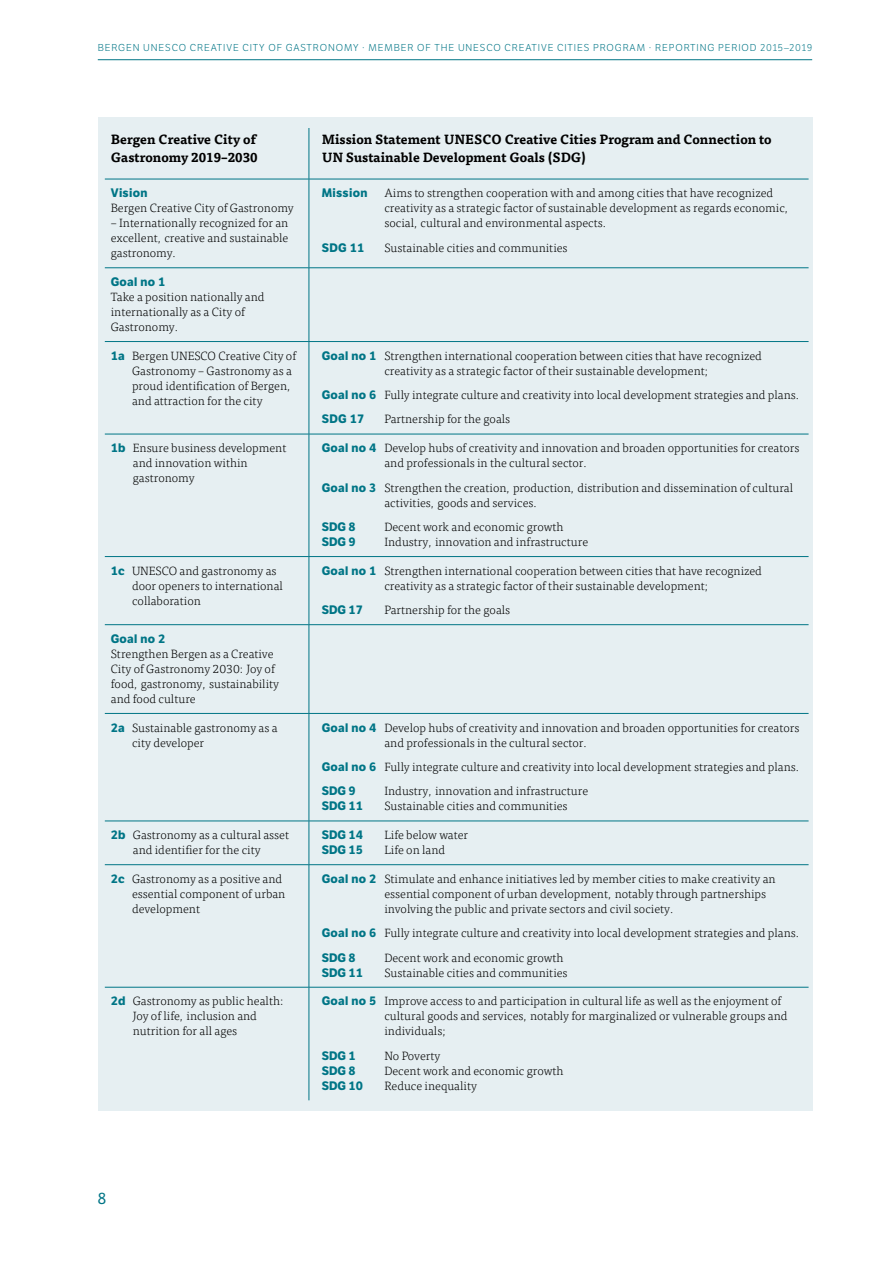
<style>
.page{position:relative;width:893px;height:1263px;background:#fff}
.page>*{position:absolute;margin:0;border:0;box-sizing:border-box;transform-origin:0 0}
.t1{font:15.75px "LFT Etica";color:#007586}
.t2{font:700 13.2px/18.8px "Tisa Pro";color:#000}
.t3{font:300 12px/15px "Tisa Pro";color:#000}
.t4{font:700 12px "LFT Etica";color:#007586}
.t5{font:700 12px "LFT Etica";letter-spacing:.025em;color:#007586}
.t6{font:300 9.75px "LFT Etica";letter-spacing:.09em;color:#007586}
.s1{font-family:"LFT Etica";font-weight:700;color:#007586}
</style>
<div class="page">
<div style="left:98px;top:117px;width:714px;height:993px;background:#e6eff2"></div>
<hr style="left:105px;top:179px;width:204px;height:1px;background:#007586">
<hr style="left:309px;top:179px;width:500px;height:1px;background:#007586">
<hr style="left:105px;top:434px;width:204px;height:1px;background:#007586">
<hr style="left:309px;top:434px;width:500px;height:1px;background:#007586">
<hr style="left:105px;top:556px;width:204px;height:1px;background:#007586">
<hr style="left:309px;top:556px;width:500px;height:1px;background:#007586">
<hr style="left:105px;top:624px;width:204px;height:1px;background:#007586">
<hr style="left:309px;top:624px;width:500px;height:1px;background:#007586">
<hr style="left:105px;top:713px;width:204px;height:1px;background:#007586">
<hr style="left:309px;top:713px;width:500px;height:1px;background:#007586">
<hr style="left:105px;top:821px;width:204px;height:1px;background:#007586">
<hr style="left:309px;top:821px;width:500px;height:1px;background:#007586">
<hr style="left:105px;top:864px;width:204px;height:1px;background:#007586">
<hr style="left:309px;top:864px;width:500px;height:1px;background:#007586">
<hr style="left:105px;top:987px;width:204px;height:1px;background:#007586">
<hr style="left:309px;top:987px;width:500px;height:1px;background:#007586">
<hr style="left:309px;top:128px;width:1px;height:51px;background:#007586">
<hr style="left:309px;top:179px;width:1px;height:89px;background:#007586">
<hr style="left:309px;top:268px;width:1px;height:73px;background:#007586">
<hr style="left:309px;top:342px;width:1px;height:92px;background:#007586">
<hr style="left:309px;top:434px;width:1px;height:122px;background:#007586">
<hr style="left:309px;top:557px;width:1px;height:67px;background:#007586">
<hr style="left:309px;top:625px;width:1px;height:88px;background:#007586">
<hr style="left:309px;top:714px;width:1px;height:107px;background:#007586">
<hr style="left:309px;top:821px;width:1px;height:43px;background:#007586">
<hr style="left:309px;top:865px;width:1px;height:122px;background:#007586">
<hr style="left:309px;top:987px;width:1px;height:113px;background:#007586">
<hr style="left:105px;top:267px;width:204px;height:1px;background:#007586">
<hr style="left:309px;top:267px;width:500px;height:1px;background:#007586">
<hr style="left:105px;top:341px;width:204px;height:1px;background:#007586">
<hr style="left:309px;top:341px;width:500px;height:1px;background:#007586">
<hr style="left:98px;top:59px;width:714px;height:1px;background:#007586">
<p class="t6" style="left:98px;top:42px;width:716px">BERGEN UNESCO CREATIVE CITY OF GASTRONOMY · MEMBER OF THE UNESCO CREATIVE CITIES PROGRAM · REPORTING PERIOD 2015–2019</p>
<p class="t2" style="left:111px;top:129px;width:148px">Bergen Creative City of<br>Gastronomy 2019–2030</p>
<p class="t2" style="left:322px;top:129px;width:452px">Mission Statement UNESCO Creative Cities Program and Connection to<br>UN Sustainable Development Goals (SDG)</p>
<p class="t4" style="left:111px;top:186px;width:38px">Vision</p>
<p class="t3" style="left:111px;top:200px;width:185px">Bergen Creative City of Gastronomy</p>
<p class="t3" style="left:111px;top:215px;width:179px;text-align:justify">– Internationally recognized for an excellent, creative and sustainable gastronomy.</p>
<p class="t5" style="left:322px;top:186px;width:47px">Mission</p>
<p class="t3" style="left:384px;top:185px;width:406px">Aims to strengthen cooperation with and among cities that have recognized creativity as a strategic factor of sustainable development as regards economic, social, cultural and environmental aspects.</p>
<p class="t4" style="left:322px;top:240px;width:44px">SDG 11</p>
<p class="t3" style="left:384px;top:239px;width:185px">Sustainable cities and communities</p>
<p class="t4" style="left:111px;top:274px;width:56px">Goal no 1</p>
<p class="t3" style="left:111px;top:289px;width:155px">Take a position nationally and internationally as a City of<br>Gastronomy.</p>
<p class="t3" style="left:132px;top:347px;width:166px;text-indent:-21px"><span class="s1">1a</span> Bergen UNESCO Creative City of<br>Gastronomy – Gastronomy as a proud identification of Bergen, and attraction for the city</p>
<p class="t3" style="left:384px;top:347px;width:379px;text-indent:-63px"><span class="s1">Goal no 1</span> Strengthen international cooperation between cities that have recognized creativity as a strategic factor of their sustainable development;</p>
<p class="t3" style="left:322px;top:387px;width:480px"><span class="s1">Goal no 6</span> Fully integrate culture and creativity into local development strategies and plans.</p>
<p class="t4" style="left:322px;top:412px;width:44px">SDG 17</p>
<p class="t3" style="left:384px;top:411px;width:127px">Partnership for the goals</p>
<p class="t3" style="left:133px;top:440px;width:155px;text-indent:-22px"><span class="s1">1b</span> Ensure business development and innovation within gastronomy</p>
<p class="t3" style="left:384px;top:440px;width:416px;text-indent:-63px"><span class="s1">Goal no 4</span> Develop hubs of creativity and innovation and broaden opportunities for creators and professionals in the cultural sector.</p>
<p class="t3" style="left:384px;top:479px;width:410px;text-indent:-63px"><span class="s1">Goal no 3</span> Strengthen the creation, production, distribution and dissemination of cultural activities, goods and services.</p>
<p class="t4" style="left:322px;top:519px;width:36px">SDG 8</p>
<p class="t3" style="left:384px;top:519px;width:181px">Decent work and economic growth</p>
<p class="t4" style="left:322px;top:534px;width:36px">SDG 9</p>
<p class="t3" style="left:384px;top:534px;width:205px">Industry, innovation and infrastructure</p>
<p class="t3" style="left:132px;top:562px;width:152px;text-indent:-21px"><span class="s1">1c</span> UNESCO and gastronomy as door openers to international collaboration</p>
<p class="t3" style="left:384px;top:562px;width:379px;text-indent:-63px"><span class="s1">Goal no 1</span> Strengthen international cooperation between cities that have recognized creativity as a strategic factor of their sustainable development;</p>
<p class="t4" style="left:322px;top:602px;width:43px">SDG 17</p>
<p class="t3" style="left:384px;top:602px;width:127px">Partnership for the goals</p>
<p class="t4" style="left:111px;top:631px;width:56px">Goal no 2</p>
<p class="t3" style="left:111px;top:645px;width:170px">Strengthen Bergen as a Creative<br>City of Gastronomy 2030: Joy of food, gastronomy, sustainability and food culture</p>
<p class="t3" style="left:132px;top:719px;width:147px;text-indent:-21px"><span class="s1">2a</span> Sustainable gastronomy as a city developer</p>
<p class="t3" style="left:384px;top:719px;width:416px;text-indent:-63px"><span class="s1">Goal no 4</span> Develop hubs of creativity and innovation and broaden opportunities for creators and professionals in the cultural sector.</p>
<p class="t3" style="left:322px;top:759px;width:480px"><span class="s1">Goal no 6</span> Fully integrate culture and creativity into local development strategies and plans.</p>
<p class="t4" style="left:322px;top:784px;width:36px">SDG 9</p>
<p class="t3" style="left:384px;top:783px;width:205px">Industry, innovation and infrastructure</p>
<p class="t4" style="left:322px;top:799px;width:43px">SDG 11</p>
<p class="t3" style="left:384px;top:798px;width:185px">Sustainable cities and communities</p>
<p class="t3" style="left:111px;top:827px;width:180px;text-align:center"><span class="s1">2b</span> Gastronomy as a cultural asset and identifier for the city</p>
<p class="t4" style="left:322px;top:827px;width:43px">SDG 14</p>
<p class="t3" style="left:384px;top:827px;width:85px">Life below water</p>
<p class="t4" style="left:322px;top:842px;width:43px">SDG 15</p>
<p class="t3" style="left:384px;top:842px;width:62px">Life on land</p>
<p class="t3" style="left:132px;top:870px;width:155px;text-indent:-21px"><span class="s1">2c</span> Gastronomy as a positive and essential component of urban development</p>
<p class="t3" style="left:384px;top:870px;width:393px;text-indent:-63px"><span class="s1">Goal no 2</span> Stimulate and enhance initiatives led by member cities to make creativity an essential component of urban development, notably through partnerships involving the public and private sectors and civil society.</p>
<p class="t3" style="left:322px;top:925px;width:480px"><span class="s1">Goal no 6</span> Fully integrate culture and creativity into local development strategies and plans.</p>
<p class="t4" style="left:322px;top:950px;width:36px">SDG 8</p>
<p class="t3" style="left:384px;top:949px;width:181px">Decent work and economic growth</p>
<p class="t4" style="left:322px;top:965px;width:43px">SDG 11</p>
<p class="t3" style="left:384px;top:964px;width:185px">Sustainable cities and communities</p>
<p class="t3" style="left:133px;top:993px;width:153px;text-indent:-22px"><span class="s1">2d</span> Gastronomy as public health:<br>Joy of life, inclusion and nutrition for all ages</p>
<p class="t3" style="left:384px;top:993px;width:405px;text-indent:-63px"><span class="s1">Goal no 5</span> Improve access to and participation in cultural life as well as the enjoyment of cultural goods and services, notably for marginalized or vulnerable groups and individuals;</p>
<p class="t4" style="left:322px;top:1048px;width:36px">SDG 1</p>
<p class="t3" style="left:384px;top:1047px;width:57px">No Poverty</p>
<p class="t4" style="left:322px;top:1063px;width:36px">SDG 8</p>
<p class="t3" style="left:384px;top:1062px;width:181px">Decent work and economic growth</p>
<p class="t4" style="left:322px;top:1078px;width:43px">SDG 10</p>
<p class="t3" style="left:384px;top:1077px;width:94px">Reduce inequality</p>
<h1 class="t1" style="left:98px;top:1189px;width:10px">8</h1>
</div>
